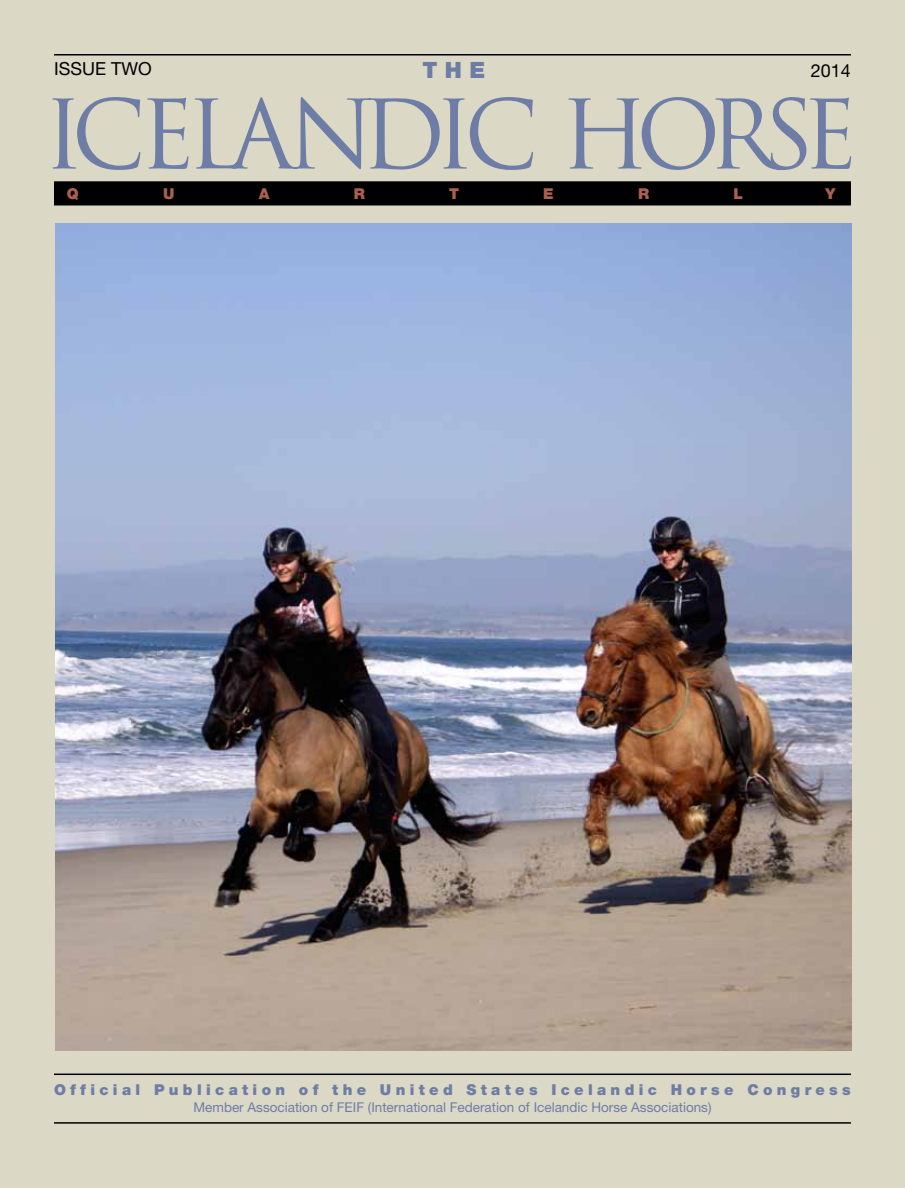
<style>
.page{position:relative;width:905px;height:1188px;background:#fff}
.page>*{position:absolute;margin:0;border:0;box-sizing:border-box;transform-origin:0 0}
.t1{font:900 22.5px "Helvetica Neue LT Std";color:#6e7da5}
.t2{font:18px "Helvetica Neue LT Std";color:#000}
.t3{font:900 15px "Helvetica Neue LT Std";letter-spacing:.29em;color:#6e7da5}
.t4{font:900 15px "Helvetica Neue LT Std";color:#ab6052}
.t5{font:13.5px "Helvetica Neue LT Std";color:#6e7da5}
</style>
<div class="page">
<div style="left:0;top:0;width:904px;height:1188px;background:#dbd8c6"></div>
<hr style="left:54px;top:54px;width:796px;height:2px;background:#000">
<hr style="left:54px;top:1074px;width:796px;height:1px;background:#000">
<hr style="left:54px;top:1122px;width:796px;height:2px;background:#000">
<svg style="left:52px;top:97px;width:799px;height:73px"></svg>
<div style="left:55px;top:182px;width:795px;height:23px;background:#000"></div>
<div style="left:54px;top:182px;width:796px;height:24px;border:2px solid #000"></div>
<img style="left:55px;top:223px;width:796px;height:827px">
<h2 class="t2" style="left:54px;top:58px;width:99px">Issue two</h2>
<h1 class="t1" style="left:422px;top:57px;width:64px">T H E</h1>
<h2 class="t2" style="left:810px;top:60px;width:42px">2014</h2>
<p class="t4" style="left:67px;top:184px;width:13px">Q</p>
<p class="t4" style="left:163px;top:184px;width:11px">u</p>
<p class="t4" style="left:259px;top:184px;width:12px">a</p>
<p class="t4" style="left:354px;top:184px;width:13px">r</p>
<p class="t4" style="left:449px;top:184px;width:53px">te</p>
<p class="t4" style="left:638px;top:184px;width:13px">r</p>
<p class="t4" style="left:733px;top:184px;width:11px">l</p>
<p class="t4" style="left:825px;top:184px;width:12px">y</p>
<p class="t3" style="left:54px;top:1081px;width:798px">Official Publication of the United States Icelandic Horse Congress</p>
<p class="t5" style="left:193px;top:1099px;width:519px">Member Association of FEIF (International Federation of Icelandic Horse Associations)</p>
</div>
